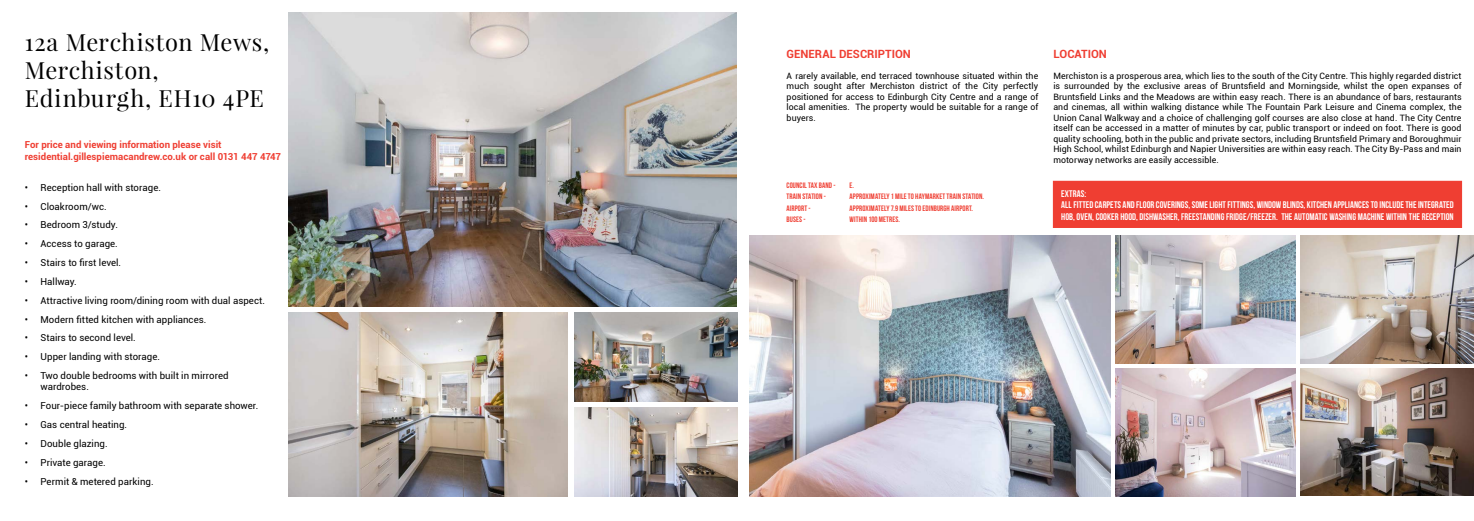
<style>
.page{position:relative;width:1474px;height:521px;background:#fff}
.page>*{position:absolute;margin:0;border:0;box-sizing:border-box;transform-origin:0 0}
._1_address{font:23.62px "Playfair Display";letter-spacing:.03em;color:#000}
._6_heads{font:700 11.38px "Roboto";color:#ef3e32}
.t1{font:9.62px/11.4px "Roboto";color:#000}
._5_text{font:9.62px/11.4px "Bebas Neue";letter-spacing:.005em;color:#fff}
.t2{font:700 9.62px "Roboto";letter-spacing:.005em;color:#ef3e32}
._6_heads-2{font:9.62px "Bebas Neue";letter-spacing:.015em;color:#fff}
._5_text-2{font:8.75px/10.5px "Roboto";letter-spacing:.005em;color:#000;text-align:justify}
._5_text-3{font:7.88px "Bebas Neue";letter-spacing:.015em;color:#ef3e32}
</style>
<div class="page">
<img style="left:1115px;top:236px;width:180px;height:127px">
<img style="left:1300px;top:236px;width:173px;height:127px">
<img style="left:1115px;top:368px;width:180px;height:128px">
<img style="left:1300px;top:368px;width:173px;height:127px">
<img style="left:749px;top:236px;width:361px;height:260px">
<img style="left:288px;top:12px;width:449px;height:294px">
<img style="left:288px;top:313px;width:280px;height:183px">
<img style="left:574px;top:313px;width:163px;height:88px">
<img style="left:574px;top:408px;width:163px;height:88px">
<div style="left:1053px;top:181px;width:408px;height:46px;background:#ef3e32"></div>
<div style="left:1052px;top:181px;width:409px;height:47px;border:1px solid #ef4135"></div>
<p class="_1_address" style="left:25px;top:27px;width:246px">12a Merchiston Mews,</p>
<p class="_1_address" style="left:25px;top:55px;width:135px">Merchiston,</p>
<p class="_1_address" style="left:25px;top:84px;width:240px">Edinburgh, EH10 4PE</p>
<p class="t2" style="left:25px;top:137px;width:198px">For price and viewing information please visit</p>
<p class="t2" style="left:25px;top:149px;width:258px">residential.gillespiemacandrew.co.uk or call 0131 447 4747</p>
<p class="t1" style="left:25px;top:181px;width:138px">• Reception hall with storage.</p>
<p class="t1" style="left:25px;top:200px;width:83px">• Cloakroom/wc.</p>
<p class="t1" style="left:25px;top:219px;width:95px">• Bedroom 3/study.</p>
<p class="t1" style="left:25px;top:238px;width:95px">• Access to garage.</p>
<p class="t1" style="left:25px;top:257px;width:98px">• Stairs to first level.</p>
<p class="t1" style="left:25px;top:275px;width:53px">• Hallway.</p>
<p class="t1" style="left:25px;top:294px;width:242px">• Attractive living room/dining room with dual aspect.</p>
<p class="t1" style="left:25px;top:313px;width:183px">• Modern fitted kitchen with appliances.</p>
<p class="t1" style="left:25px;top:332px;width:113px">• Stairs to second level.</p>
<p class="t1" style="left:25px;top:351px;width:137px">• Upper landing with storage.</p>
<p class="t1" style="left:41px;top:369px;width:190px;text-indent:-16px">• Two double bedrooms with built in mirrored wardrobes.</p>
<p class="t1" style="left:25px;top:400px;width:235px">• Four-piece family bathroom with separate shower.</p>
<p class="t1" style="left:25px;top:418px;width:104px">• Gas central heating.</p>
<p class="t1" style="left:25px;top:437px;width:84px">• Double glazing.</p>
<p class="t1" style="left:25px;top:456px;width:82px">• Private garage.</p>
<p class="t1" style="left:25px;top:475px;width:130px">• Permit &amp; metered parking.</p>
<p class="_6_heads" style="left:786px;top:46px;width:126px">GENERAL DESCRIPTION</p>
<p class="_5_text-2" style="left:786px;top:70px;width:253px">A rarely available, end terraced townhouse situated within the much sought after Merchiston district of the City perfectly positioned for access to Edinburgh City Centre and a range of local amenities. The property would be suitable for a range of buyers.</p>
<p class="_5_text-3" style="left:786px;top:181px;width:50px">COUNCIL TAX BAND -</p>
<p class="_5_text-3" style="left:849px;top:181px;width:6px">E.</p>
<p class="_5_text-3" style="left:786px;top:192px;width:41px">TRAIN STATION -</p>
<p class="_5_text-3" style="left:849px;top:192px;width:136px">APPROXIMATELY 1 MILE TO HAYMARKET TRAIN STATION.</p>
<p class="_5_text-3" style="left:786px;top:204px;width:25px">AIRPORT -</p>
<p class="_5_text-3" style="left:849px;top:204px;width:125px">APPROXIMATELY 7.9 MILES TO EDINBURGH AIRPORT.</p>
<p class="_5_text-3" style="left:786px;top:215px;width:20px">BUSES -</p>
<p class="_5_text-3" style="left:849px;top:215px;width:52px">WITHIN 100 METRES.</p>
<p class="_6_heads" style="left:1053px;top:46px;width:55px">LOCATION</p>
<p class="_5_text-2" style="left:1053px;top:70px;width:410px">Merchiston is a prosperous area, which lies to the south of the City Centre. This highly regarded district is surrounded by the exclusive areas of Bruntsfield and Morningside, whilst the open expanses of Bruntsfield Links and the Meadows are within easy reach. There is an abundance of bars, restaurants and cinemas, all within walking distance while The Fountain Park Leisure and Cinema complex, the Union Canal Walkway and a choice of challenging golf courses are also close at hand. The City Centre itself can be accessed in a matter of minutes by car, public transport or indeed on foot. There is good quality schooling, both in the public and private sectors, including Bruntsfield Primary and Boroughmuir High School, whilst Edinburgh and Napier Universities are within easy reach. The City By-Pass and main motorway networks are easily accessible.</p>
<p class="_6_heads-2" style="left:1061px;top:188px;width:26px">EXTRAS:</p>
<p class="_5_text" style="left:1061px;top:199px;width:394px">ALL FITTED CARPETS AND FLOOR COVERINGS, SOME LIGHT FITTINGS, WINDOW BLINDS, KITCHEN APPLIANCES TO INCLUDE THE INTEGRATED<br>HOB, OVEN, COOKER HOOD, DISHWASHER, FREESTANDING FRIDGE/FREEZER. THE AUTOMATIC WASHING MACHINE WITHIN THE RECEPTION</p>
</div>
